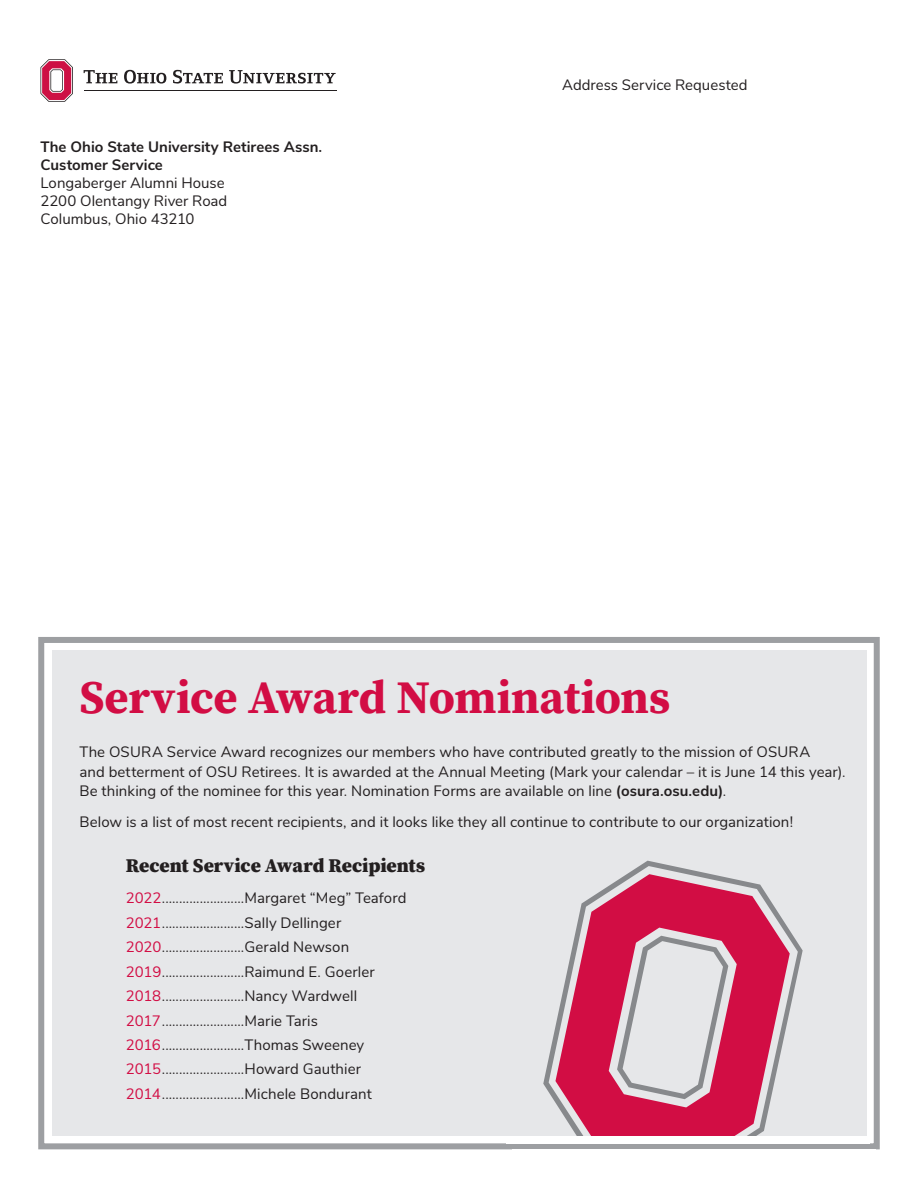
<style>
.page{position:relative;width:918px;height:1188px;background:#fff}
.page>*{position:absolute;margin:0;border:0;box-sizing:border-box;transform-origin:0 0}
.t1{font:700 46.5px "Buckeye Serif";letter-spacing:-.01em;color:#d20d44}
.t2{font:900 19.5px "Buckeye Serif";letter-spacing:-.005em;color:#231f20}
.t3{font:15px/24.5px "Buckeye Sans";letter-spacing:.005em;color:#231f20}
.t4{font:700 15px/18px "Buckeye Sans";letter-spacing:.005em;color:#231f20}
.s1{font-weight:700}
.s2{color:#d20d44}
</style>
<div class="page">
<hr style="left:84px;top:91px;width:252px;height:1px;background:#231f20">
<svg style="left:40px;top:59px;width:33px;height:43px"></svg>
<svg style="left:84px;top:70px;width:33px;height:13px"></svg>
<svg style="left:124px;top:70px;width:42px;height:14px"></svg>
<svg style="left:173px;top:70px;width:50px;height:14px"></svg>
<svg style="left:229px;top:70px;width:107px;height:14px"></svg>
<div style="left:52px;top:650px;width:814px;height:486px;background:#e6e7e9"></div>
<svg style="left:543px;top:861px;width:260px;height:275px;fill:#d20d44"></svg>
<svg style="left:617px;top:936px;width:111px;height:163px"></svg>
<div style="left:38px;top:637px;width:842px;height:512px;border:6px solid #9d9fa2"></div>
<div style="left:506px;top:1136px;width:364px;height:7px;background:#fff"></div>
<p class="t4" style="left:40px;top:137px;width:283px">The Ohio State University Retirees Assn.<br>Customer Service</p>
<p class="t3" style="left:40px;top:173px;width:188px;line-height:18px">Longaberger Alumni House<br>2200 Olentangy River Road<br>Columbus, Ohio 43210</p>
<p class="t3" style="left:562px;top:72px;width:187px">Address Service Requested</p>
<h1 class="t1" style="left:79px;top:666px;width:592px">Service Award Nominations</h1>
<p class="t3" style="left:79px;top:741px;width:768px;line-height:19.5px">The OSURA Service Award recognizes our members who have contributed greatly to the mission of OSURA<br>and betterment of OSU Retirees. It is awarded at the Annual Meeting (Mark your calendar – it is June 14 this year).<br>Be thinking of the nominee for this year. Nomination Forms are available on line <span class="s1">(osura.osu.edu)</span>.</p>
<p class="t3" style="left:79px;top:809px;width:715px">Below is a list of most recent recipients, and it looks like they all continue to contribute to our organization!</p>
<h2 class="t2" style="left:126px;top:852px;width:301px">Recent Service Award Recipients</h2>
<p class="t3" style="left:126px;top:885px;width:282px"><span class="s2">2022</span>........................Margaret “Meg” Teaford <span class="s2">2021</span>........................Sally Dellinger <span class="s2">2020</span>........................Gerald Newson <span class="s2">2019</span>........................Raimund E. Goerler <span class="s2">2018</span>........................Nancy Wardwell <span class="s2">2017</span>........................Marie Taris <span class="s2">2016</span>........................Thomas Sweeney <span class="s2">2015</span>........................Howard Gauthier <span class="s2">2014</span>........................Michele Bondurant</p>
</div>
